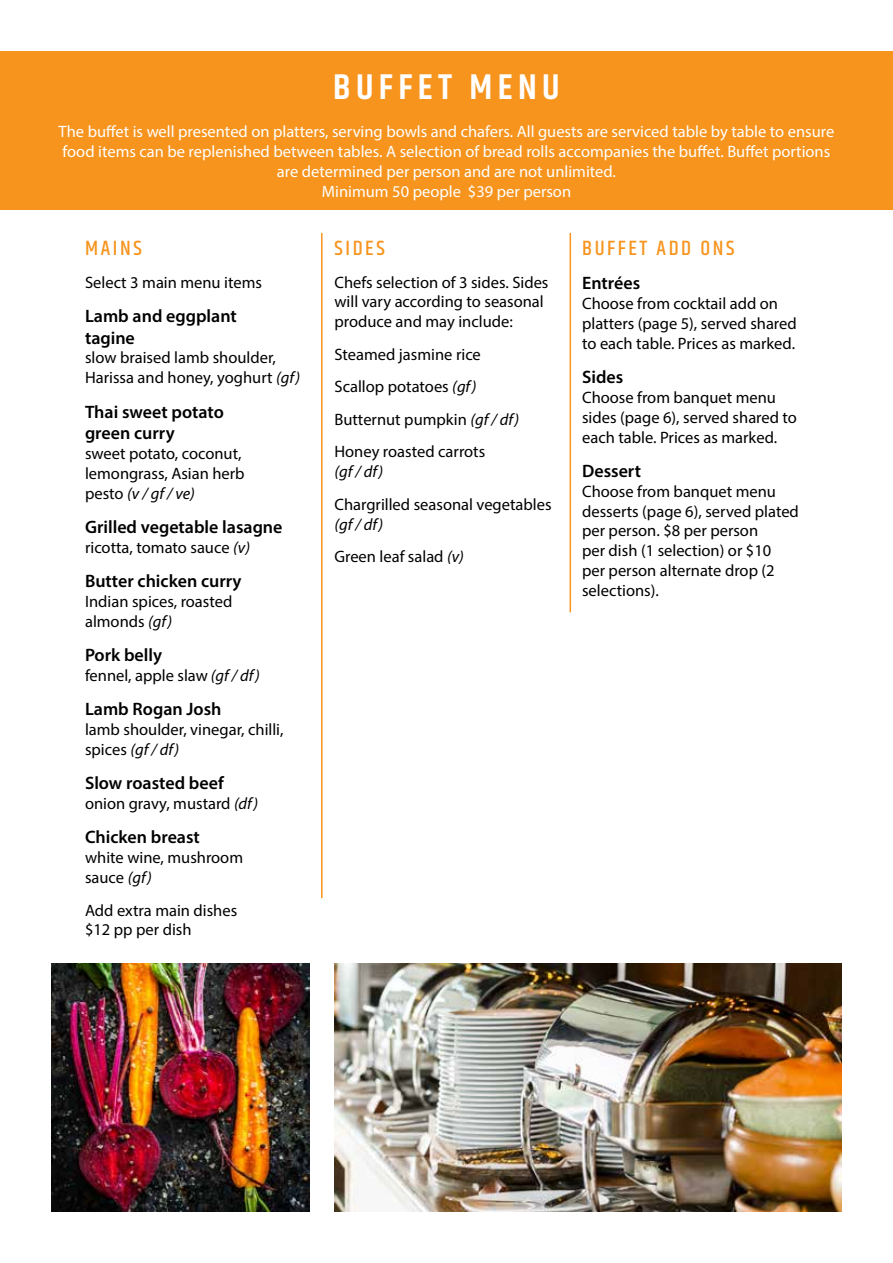
<style>
.page{position:relative;width:893px;height:1263px;background:#fff}
.page>*{position:absolute;margin:0;border:0;box-sizing:border-box;transform-origin:0 0}
.t1{font:600 36px "Khand";letter-spacing:.15em;color:#fff}
.t2{font:500 21px "Khand";letter-spacing:.125em;color:#f7941d}
.t3{font:600 18px/21.6px "Myriad Pro";color:#000}
.t4{font:16.5px/19.8px "Myriad Pro";color:#000}
.t5{font:16.5px/19.8px "Myriad Pro";color:#fff;text-align:center}
.t6{font:italic 16.5px "Myriad Pro";color:#000}
.s1{font-style:italic}
</style>
<div class="page">
<hr style="left:321px;top:233px;width:2px;height:665px;background:#f7941d">
<hr style="left:570px;top:233px;width:1px;height:379px;background:#f7941d">
<div style="left:0;top:51px;width:893px;height:158px;background:#f7941d"></div>
<img style="left:334px;top:964px;width:508px;height:248px">
<img style="left:51px;top:964px;width:258px;height:248px">
<h1 class="t1" style="left:333px;top:63px;width:228px">BUFFET MENU</h1>
<p class="t5" style="left:59px;top:121px;width:777px">The buffet is well presented on platters, serving bowls and chafers. All guests are serviced table by table to ensure food items can be replenished between tables. A selection of bread rolls accompanies the buffet. Buffet portions are determined per person and are not unlimited.<br>Minimum 50 people $39 per person</p>
<p class="t2" style="left:85px;top:235px;width:58px">MAINS</p>
<p class="t4" style="left:85px;top:272px;width:178px">Select 3 main menu items</p>
<p class="t3" style="left:85px;top:305px;width:153px">Lamb and eggplant tagine</p>
<p class="t4" style="left:85px;top:348px;width:217px">slow braised lamb shoulder,<br>Harissa and honey, yoghurt <span class="s1">(gf)</span></p>
<p class="t3" style="left:85px;top:400px;width:140px">Thai sweet potato green curry</p>
<p class="t4" style="left:85px;top:443px;width:161px">sweet potato, coconut, lemongrass, Asian herb pesto <span class="s1">(v / gf / ve)</span></p>
<p class="t3" style="left:85px;top:516px;width:199px">Grilled vegetable lasagne</p>
<p class="t4" style="left:85px;top:537px;width:166px">ricotta, tomato sauce <span class="s1">(v)</span></p>
<p class="t3" style="left:85px;top:570px;width:158px">Butter chicken curry</p>
<p class="t4" style="left:85px;top:591px;width:149px">Indian spices, roasted almonds <span class="s1">(gf)</span></p>
<p class="t3" style="left:85px;top:644px;width:79px">Pork belly</p>
<p class="t4" style="left:85px;top:665px;width:176px">fennel, apple slaw <span class="s1">(gf / df)</span></p>
<p class="t3" style="left:85px;top:698px;width:138px">Lamb Rogan Josh</p>
<p class="t4" style="left:85px;top:719px;width:200px">lamb shoulder, vinegar, chilli, spices <span class="s1">(gf / df)</span></p>
<p class="t3" style="left:85px;top:772px;width:140px">Slow roasted beef</p>
<p class="t4" style="left:85px;top:793px;width:175px">onion gravy, mustard <span class="s1">(df)</span></p>
<p class="t3" style="left:85px;top:826px;width:116px">Chicken breast</p>
<p class="t4" style="left:85px;top:847px;width:160px">white wine, mushroom sauce <span class="s1">(gf)</span></p>
<p class="t4" style="left:85px;top:900px;width:154px">Add extra main dishes $12 pp per dish</p>
<p class="t2" style="left:334px;top:235px;width:52px">SIDES</p>
<p class="t4" style="left:334px;top:272px;width:215px">Chefs selection of 3 sides. Sides will vary according to seasonal produce and may include:</p>
<p class="t4" style="left:334px;top:338px;width:186px;line-height:32.5px">Steamed jasmine rice<br>Scallop potatoes <span class="s1">(gf)<br></span>Butternut pumpkin <span class="s1">(gf / df)<br></span>Honey roasted carrots</p>
<p class="t6" style="left:334px;top:461px;width:50px">(gf / df)</p>
<p class="t4" style="left:334px;top:494px;width:219px">Chargrilled seasonal vegetables</p>
<p class="t4" style="left:334px;top:507px;width:131px;line-height:32.5px"><span class="s1">(gf / df)<br></span>Green leaf salad <span class="s1">(v)</span></p>
<p class="t2" style="left:582px;top:235px;width:154px">B UFFET ADD ONS</p>
<p class="t3" style="left:582px;top:272px;width:60px">Entrées</p>
<p class="t4" style="left:582px;top:293px;width:216px">Choose from cocktail add on platters (page 5), served shared to each table. Prices as marked.</p>
<p class="t3" style="left:582px;top:366px;width:43px">Sides</p>
<p class="t4" style="left:582px;top:387px;width:216px">Choose from banquet menu sides (page 6), served shared to each table. Prices as marked.</p>
<p class="t3" style="left:582px;top:460px;width:61px">Dessert</p>
<p class="t4" style="left:582px;top:481px;width:218px">Choose from banquet menu desserts (page 6), served plated per person. $8 per person<br>per dish (1 selection) or $10<br>per person alternate drop (2 selections).</p>
</div>
